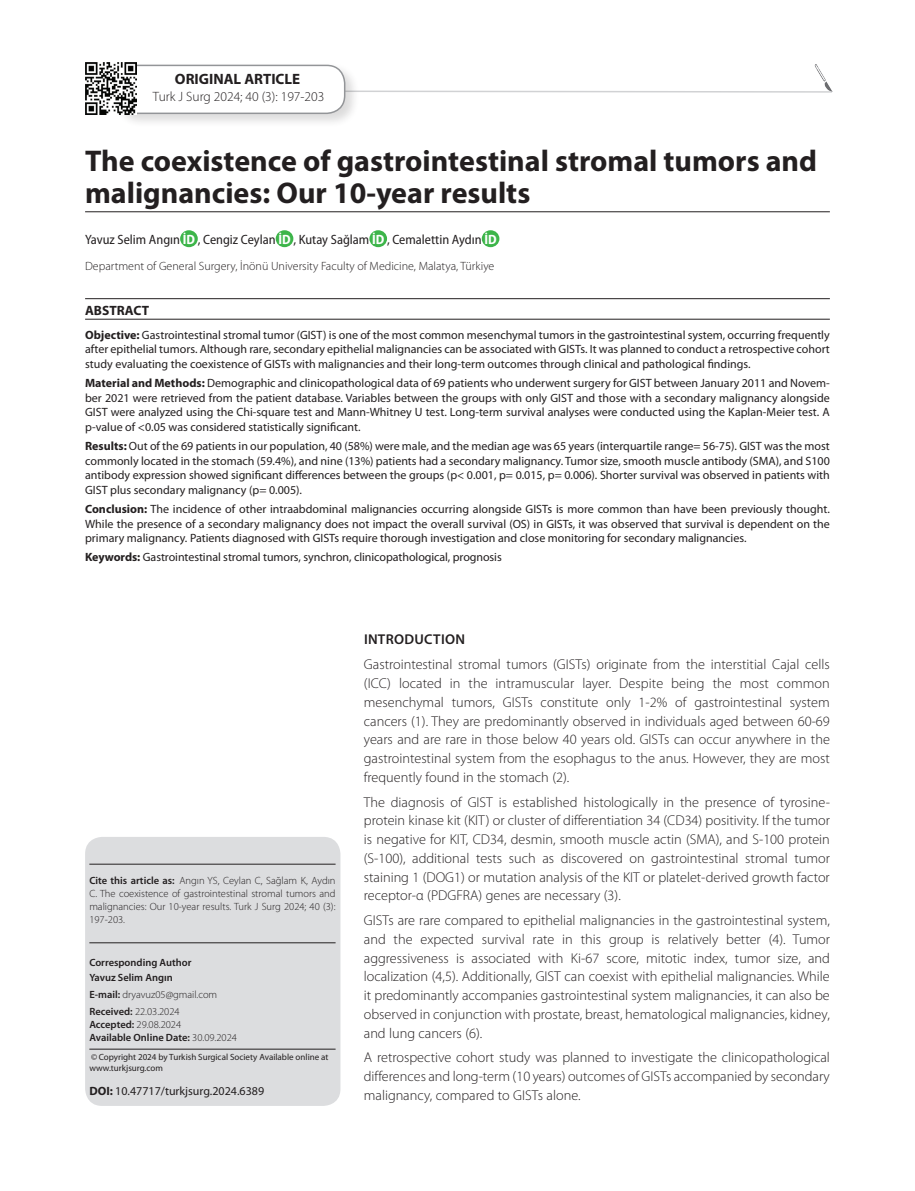
<style>
.page{position:relative;width:915px;height:1191px;background:#fff}
.page>*{position:absolute;margin:0;border:0;box-sizing:border-box;transform-origin:0 0}
.t1{font:700 30px/31.5px "Myriad Pro";color:#231f20}
.t2{font:700 15px "Myriad Pro";color:#231f20}
.t3{font:300 14.25px/18.8px "Myriad Pro";color:#231f20;text-align:justify}
.t4{font:600 14.25px "Myriad Pro";letter-spacing:.02em;color:#231f20}
.t5{font:semi-condensed 13.5px "Myriad Pro";color:#231f20}
.t6{font:300 13.5px "Myriad Pro";color:#231f20}
.t7{font:700 13.5px "Myriad Pro";color:#231f20}
.t8{font:12px/14.7px "Myriad Pro";color:#231f20;text-align:justify}
.t9{font:300 12px "Myriad Pro";color:#231f20}
.t10{font:300 10.5px/12.8px "Myriad Pro";color:#231f20;text-align:justify}
.t11{font:600 10.5px/15.6px "Myriad Pro";color:#231f20}
.t12{font:9px/10.5px "Myriad Pro";color:#231f20}
.s1{font-weight:700;color:#fff}
.s2{font-weight:700}
.s3{font-weight:600}
.s4{font-weight:300}
</style>
<div class="page">
<svg style="left:359px;top:90px;width:474px;height:3px"></svg>
<div style="left:113px;top:62px;width:246px;height:66px;background:#231f20;opacity:.16"></div>
<div style="left:116px;top:65px;width:228px;height:48px;background:#fff;border-radius:18px"></div>
<div style="left:115px;top:65px;width:230px;height:49px;border:2px solid #939598;border-radius:18px"></div>
<div style="left:180px;top:230px;width:18px;height:17px;background:#3db54a;border-radius:50%"></div>
<div style="left:275px;top:230px;width:18px;height:17px;background:#3db54a;border-radius:50%"></div>
<div style="left:369px;top:230px;width:18px;height:17px;background:#3db54a;border-radius:50%"></div>
<div style="left:481px;top:230px;width:18px;height:17px;background:#3db54a;border-radius:50%"></div>
<hr style="left:85px;top:211px;width:744px;height:1px;background:#231f20">
<img style="left:85px;top:63px;width:51px;height:51px">
<div style="left:85px;top:837px;width:255px;height:269px;background:#dcdddf;border-radius:17px"></div>
<hr style="left:89px;top:863px;width:246px;height:1px;background:#231f20">
<hr style="left:89px;top:942px;width:246px;height:1px;background:#231f20">
<hr style="left:89px;top:1048px;width:246px;height:1px;background:#231f20">
<hr style="left:85px;top:319px;width:744px;height:1px;background:#231f20">
<hr style="left:85px;top:298px;width:744px;height:1px;background:#231f20">
<img style="left:814px;top:64px;width:17px;height:27px">
<p class="t2" style="left:175px;top:71px;width:127px">ORIGINAL ARTICLE</p>
<p class="t6" style="left:153px;top:89px;width:173px">Turk J Surg 2024; 40 (3): 197-203</p>
<h1 class="t1" style="left:85px;top:146px;width:733px">The coexistence of gastrointestinal stromal tumors and malignancies: Our 10-year results</h1>
<p class="t5" style="left:85px;top:232px;width:413px">Yavuz Selim Angın <span class="s1">İD</span> , Cengiz Ceylan <span class="s1">İD</span> , Kutay Sağlam <span class="s1">İD</span> , Cemalettin Aydın <span class="s1">İD</span></p>
<p class="t9" style="left:85px;top:260px;width:410px">Department of General Surgery, İnönü University Faculty of Medicine, Malatya, Türkiye</p>
<p class="t7" style="left:85px;top:303px;width:65px">ABSTRACT</p>
<p class="t8" style="left:85px;top:327px;width:746px"><span class="s2">Objective:</span> Gastrointestinal stromal tumor (GIST) is one of the most common mesenchymal tumors in the gastrointestinal system, occurring frequently after epithelial tumors. Although rare, secondary epithelial malignancies can be associated with GISTs. It was planned to conduct a retrospective cohort study evaluating the coexistence of GISTs with malignancies and their long-term outcomes through clinical and pathological findings.</p>
<p class="t8" style="left:85px;top:376px;width:746px"><span class="s2">Material and Methods:</span> Demographic and clinicopathological data of 69 patients who underwent surgery for GIST between January 2011 and Novem&shy;ber 2021 were retrieved from the patient database. Variables between the groups with only GIST and those with a secondary malignancy alongside GIST were analyzed using the Chi-square test and Mann-Whitney U test. Long-term survival analyses were conducted using the Kaplan-Meier test. A p-value of &lt;0.05 was considered statistically significant.</p>
<p class="t8" style="left:85px;top:439px;width:746px"><span class="s2">Results:</span> Out of the 69 patients in our population, 40 (58%) were male, and the median age was 65 years (interquartile range= 56-75). GIST was the most commonly located in the stomach (59.4%), and nine (13%) patients had a secondary malignancy. Tumor size, smooth muscle antibody (SMA), and S100 antibody expression showed significant differences between the groups (p&lt; 0.001, p= 0.015, p= 0.006). Shorter survival was observed in patients with GIST plus secondary malignancy (p= 0.005).</p>
<p class="t8" style="left:85px;top:502px;width:746px"><span class="s2">Conclusion:</span> The incidence of other intraabdominal malignancies occurring alongside GISTs is more common than have been previously thought.<br>While the presence of a secondary malignancy does not impact the overall survival (OS) in GISTs, it was observed that survival is dependent on the primary malignancy. Patients diagnosed with GISTs require thorough investigation and close monitoring for secondary malignancies.</p>
<p class="t8" style="left:85px;top:550px;width:418px"><span class="s2">Keywords:</span> Gastrointestinal stromal tumors, synchron, clinicopathological, prognosis</p>
<p class="t10" style="left:89px;top:874px;width:248px"><span class="s3">Cite this article as:</span> Angın YS, Ceylan C, Sağlam K, Aydın C. The coexistence of gastrointestinal stromal tumors and malignancies: Our 10-year results. Turk J Surg 2024; 40 (3):<br>197-203.</p>
<p class="t11" style="left:89px;top:954px;width:104px">Corresponding Author<br>Yavuz Selim Angın</p>
<p class="t10" style="left:89px;top:986px;width:129px;line-height:17px"><span class="s3">E-mail:</span> dryavuz05@gmail.com<br><span class="s3">Received:</span> 22.03.2024</p>
<p class="t11" style="left:89px;top:1018px;width:149px;line-height:12.8px">Accepted: <span class="s4">29.08.2024<br></span>Available Online Date: <span class="s4">30.09.2024</span></p>
<p class="t12" style="left:89px;top:1052px;width:240px">©Copyright 2024 by Turkish Surgical Society Available online at www.turkjsurg.com</p>
<p class="t8" style="left:89px;top:1083px;width:176px"><span class="s2">DOI:</span> 10.47717/turkjsurg.2024.6389</p>
<p class="t4" style="left:364px;top:632px;width:32px">Introd</p>
<p class="t4" style="left:414px;top:632px;width:52px">uctIon</p>
<p class="t3" style="left:364px;top:655px;width:467px">Gastrointestinal stromal tumors (GISTs) originate from the interstitial Cajal cells (ICC) located in the intramuscular layer. Despite being the most common mesenchymal tumors, GISTs constitute only 1-2% of gastrointestinal system cancers (1). They are predominantly observed in individuals aged between 60-69 years and are rare in those below 40 years old. GISTs can occur anywhere in the gastrointestinal system from the esophagus to the anus. However, they are most frequently found in the stomach (2).</p>
<p class="t3" style="left:364px;top:792px;width:467px">The diagnosis of GIST is established histologically in the presence of tyrosine&shy;protein kinase kit (KIT) or cluster of differentiation 34 (CD34) positivity. If the tumor is negative for KIT, CD34, desmin, smooth muscle actin (SMA), and S-100 protein (S-100), additional tests such as discovered on gastrointestinal stromal tumor staining 1 (DOG1) or mutation analysis of the KIT or platelet-derived growth factor receptor-α (PDGFRA) genes are necessary (3).</p>
<p class="t3" style="left:364px;top:911px;width:467px">GISTs are rare compared to epithelial malignancies in the gastrointestinal system, and the expected survival rate in this group is relatively better (4). Tumor aggressiveness is associated with Ki-67 score, mitotic index, tumor size, and localization (4,5). Additionally, GIST can coexist with epithelial malignancies. While it predominantly accompanies gastrointestinal system malignancies, it can also be observed in conjunction with prostate, breast, hematological malignancies, kidney, and lung cancers (6).</p>
<p class="t3" style="left:364px;top:1048px;width:467px">A retrospective cohort study was planned to investigate the clinicopathological differences and long-term (10 years) outcomes of GISTs accompanied by secondary malignancy, compared to GISTs alone.</p>
</div>
